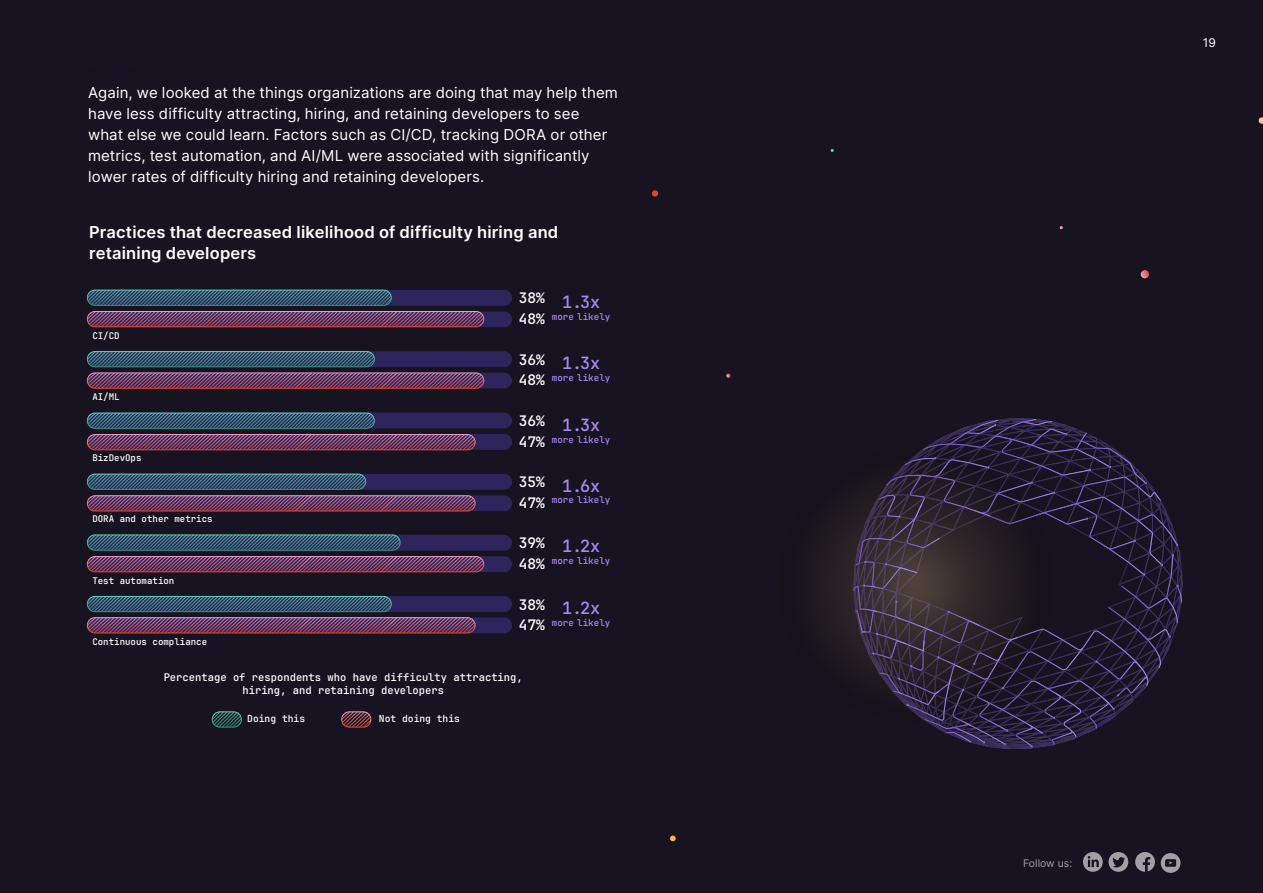
<style>
.page{position:relative;width:1263px;height:893px;background:#171321}
.page>*{position:absolute;margin:0;border:0;box-sizing:border-box;transform-origin:0 0}
.t1{font:600 16.8px "Jet Brains Mono";color:#a989f5}
.t2{font:600 16.5px/21px "Inter";letter-spacing:.01em;color:#fff}
.t3{font:15px/21px "Inter";letter-spacing:.01em;color:#fff}
.t4{font:600 14.4px/20.5px "Jet Brains Mono";color:#fff}
.t5{font:12px "Inter";color:#fff}
.t6{font:600 10.5px/12.6px "Jet Brains Mono";color:#fff;text-align:center}
.t7{font:10.5px "Inter";color:#a2a0a5}
.t8{font:600 9.6px "Jet Brains Mono";color:#fff}
.t9{font:600 9.3px "Jet Brains Mono";color:#a989f5}
.t10{font:600 9.15px "Jet Brains Mono";color:#fff}
</style>
<div class="page">
<svg style="left:1258px;top:117px;width:5px;height:7px"></svg>
<svg style="left:652px;top:190px;width:6px;height:7px"></svg>
<div style="left:818px;top:511px;width:35px;height:147px;background:#241d22"></div>
<svg style="left:853px;top:418px;width:329px;height:331px"></svg>
<svg style="left:670px;top:835px;width:6px;height:6px"></svg>
<svg style="left:1141px;top:270px;width:8px;height:8px"></svg>
<svg style="left:726px;top:374px;width:4px;height:4px"></svg>
<svg style="left:1161px;top:853px;width:19px;height:20px"></svg>
<svg style="left:1135px;top:852px;width:20px;height:20px"></svg>
<svg style="left:1083px;top:852px;width:45px;height:20px"></svg>
<div style="left:87px;top:413px;width:425px;height:15px;background:#2e255c;border-radius:8px"></div>
<div style="left:87px;top:434px;width:425px;height:16px;background:#2e255c;border-radius:8px"></div>
<div style="left:87px;top:474px;width:425px;height:16px;background:#2e255c;border-radius:8px"></div>
<div style="left:87px;top:495px;width:425px;height:16px;background:#2e255c;border-radius:8px"></div>
<svg style="left:211px;top:711px;width:31px;height:17px"></svg>
<div style="left:212px;top:712px;width:30px;height:15px;border:1px solid #fff;border-radius:8px"></div>
<svg style="left:341px;top:711px;width:31px;height:17px"></svg>
<div style="left:341px;top:712px;width:30px;height:15px;border:1px solid #fff;border-radius:8px"></div>
<div style="left:87px;top:535px;width:425px;height:16px;background:#2e255c;border-radius:8px"></div>
<div style="left:87px;top:556px;width:425px;height:16px;background:#2e255c;border-radius:8px"></div>
<div style="left:87px;top:596px;width:425px;height:16px;background:#2e255c;border-radius:8px"></div>
<div style="left:87px;top:617px;width:425px;height:16px;background:#2e255c;border-radius:8px"></div>
<div style="left:87px;top:290px;width:425px;height:16px;background:#2e255c;border-radius:8px"></div>
<div style="left:87px;top:311px;width:425px;height:16px;background:#2e255c;border-radius:8px"></div>
<div style="left:87px;top:351px;width:425px;height:16px;background:#2e255c;border-radius:8px"></div>
<div style="left:87px;top:373px;width:425px;height:16px;background:#2e255c;border-radius:8px"></div>
<svg style="left:86px;top:290px;width:412px;height:37px"></svg>
<div style="left:87px;top:290px;width:304px;height:16px;border:1px solid #fff;border-radius:8px"></div>
<svg style="left:86px;top:351px;width:412px;height:38px"></svg>
<div style="left:87px;top:373px;width:397px;height:15px;border:1px solid #fff;border-radius:8px"></div>
<svg style="left:86px;top:413px;width:412px;height:37px"></svg>
<div style="left:87px;top:434px;width:388px;height:16px;border:1px solid #fff;border-radius:8px"></div>
<svg style="left:86px;top:474px;width:412px;height:38px"></svg>
<div style="left:87px;top:495px;width:388px;height:16px;border:1px solid #fff;border-radius:8px"></div>
<svg style="left:86px;top:596px;width:412px;height:37px"></svg>
<div style="left:87px;top:617px;width:388px;height:16px;border:1px solid #fff;border-radius:8px"></div>
<svg style="left:86px;top:535px;width:412px;height:37px"></svg>
<div style="left:87px;top:556px;width:397px;height:16px;border:1px solid #fff;border-radius:8px"></div>
<p class="t3" style="left:88px;top:82px;width:531px">Again, we looked at the things organizations are doing that may help them have less difficulty attracting, hiring, and retaining developers to see what else we could learn. Factors such as CI/CD, tracking DORA or other metrics, test automation, and AI/ML were associated with significantly lower rates of difficulty hiring and retaining developers.</p>
<p class="t2" style="left:89px;top:221px;width:471px">Practices that decreased likelihood of difficulty hiring and retaining developers</p>
<p class="t10" style="left:92px;top:328px;width:29px">CI/CD</p>
<p class="t10" style="left:92px;top:389px;width:29px">AI/ML</p>
<p class="t10" style="left:92px;top:451px;width:51px">BizDevOps</p>
<p class="t10" style="left:92px;top:512px;width:122px">DORA and other metrics</p>
<p class="t10" style="left:92px;top:574px;width:84px">Test automation</p>
<p class="t10" style="left:92px;top:634px;width:116px">Continuous compliance</p>
<p class="t4" style="left:519px;top:288px;width:27px">38%<br>48%</p>
<p class="t4" style="left:519px;top:349px;width:27px">36%<br>48%</p>
<p class="t1" style="left:562px;top:289px;width:40px">1.3x</p>
<p class="t9" style="left:552px;top:309px;width:60px">more likely</p>
<p class="t1" style="left:562px;top:350px;width:40px">1.3x</p>
<p class="t9" style="left:552px;top:370px;width:60px">more likely</p>
<p class="t4" style="left:519px;top:411px;width:27px">36%<br>47%</p>
<p class="t4" style="left:519px;top:472px;width:27px">35%<br>47%</p>
<p class="t1" style="left:562px;top:412px;width:40px">1.3x</p>
<p class="t9" style="left:552px;top:432px;width:60px">more likely</p>
<p class="t1" style="left:562px;top:473px;width:40px">1.6x</p>
<p class="t9" style="left:552px;top:493px;width:60px">more likely</p>
<p class="t4" style="left:519px;top:533px;width:27px">39%<br>48%</p>
<p class="t4" style="left:519px;top:594px;width:27px">38%<br>47%</p>
<p class="t1" style="left:562px;top:534px;width:40px">1.2x</p>
<p class="t9" style="left:552px;top:554px;width:60px">more likely</p>
<p class="t1" style="left:562px;top:595px;width:40px">1.2x</p>
<p class="t9" style="left:552px;top:616px;width:60px">more likely</p>
<p class="t6" style="left:164px;top:671px;width:361px">Percentage of respondents who have difficulty attracting, hiring, and retaining developers</p>
<p class="t8" style="left:247px;top:712px;width:59px">Doing this</p>
<p class="t8" style="left:379px;top:712px;width:83px">Not doing this</p>
<p class="t5" style="left:1203px;top:34px;width:15px">19</p>
<p class="t7" style="left:1023px;top:855px;width:51px">Follow us:</p>
</div>
